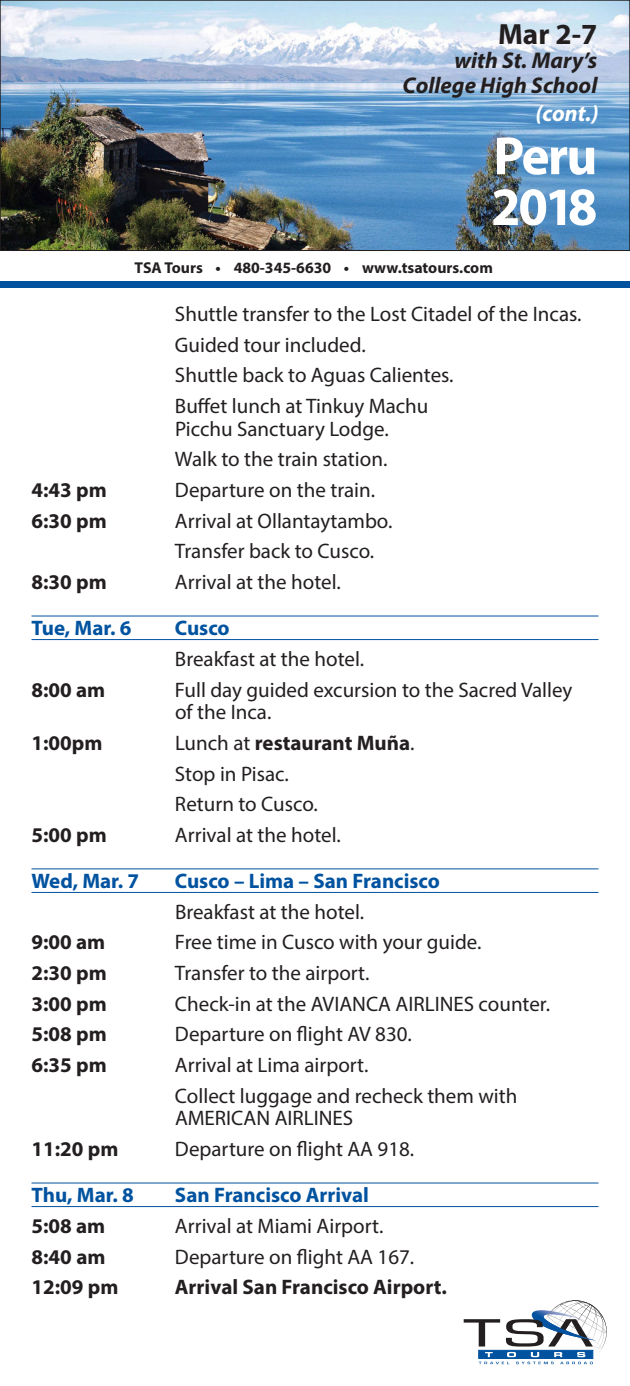
<style>
.page{position:relative;width:630px;height:1386px;background:#fff}
.page>*{position:absolute;margin:0;border:0;box-sizing:border-box;transform-origin:0 0}
.t1{font:700 54.25px/50.8px "Myriad Pro";letter-spacing:-.045em;color:#fff}
.t2{font:700 29.22px "Myriad Pro";color:#231f20}
.t3{font:italic 700 22.75px/24.5px "Myriad Pro";color:#231f20;text-align:right}
.t4{font:italic 700 22.75px "Myriad Pro";color:#fff}
.BODY{font:21px/22.8px "Myriad Pro";color:#231f20}
.BODY-2{font:700 21px "Myriad Pro";color:#231f20}
.DAY_LOCATION{font:700 21px "Myriad Pro";color:#0153a0}
.t5{font:700 15.75px "Myriad Pro";color:#231f20}
.s1{font-weight:400}
</style>
<div class="page">
<img style="left:2px;top:2px;width:626px;height:247px">
<div style="left:0;top:0;width:630px;height:251px;border:1px solid #231f20"></div>
<div style="left:0;top:281px;width:630px;height:7px;background:#0153a0"></div>
<svg style="left:464px;top:1300px;width:143px;height:64px"></svg>
<hr style="left:32px;top:616px;width:566px;height:1px;background:#0153a0">
<hr style="left:32px;top:639px;width:566px;height:1px;background:#0153a0">
<hr style="left:32px;top:868px;width:566px;height:1px;background:#0153a0">
<hr style="left:32px;top:892px;width:566px;height:1px;background:#0153a0">
<hr style="left:32px;top:1183px;width:566px;height:1px;background:#0153a0">
<hr style="left:32px;top:1206px;width:566px;height:1px;background:#0153a0">
<h2 class="t2" style="left:498px;top:15px;width:101px">Mar 2-7</h2>
<p class="t3" style="left:403px;top:48px;width:196px">with St. Mary’s<br>College High School</p>
<p class="t4" style="left:535px;top:99px;width:65px">(cont.)</p>
<h1 class="t1" style="left:491px;top:129px;width:108px">Peru<br>2018</h1>
<p class="t5" style="left:135px;top:257px;width:360px">TSA Tours • 480-345-6630 • www.tsatours.com</p>
<p class="BODY" style="left:175px;top:302px;width:408px">Shuttle transfer to the Lost Citadel of the Incas.</p>
<p class="BODY" style="left:175px;top:333px;width:192px">Guided tour included.</p>
<p class="BODY" style="left:175px;top:364px;width:280px">Shuttle back to Aguas Calientes.</p>
<p class="BODY" style="left:175px;top:394px;width:255px">Buffet lunch at Tinkuy Machu<br>Picchu Sanctuary Lodge.</p>
<p class="BODY" style="left:175px;top:448px;width:214px">Walk to the train station.</p>
<p class="BODY-2" style="left:32px;top:476px;width:77px">4:43 pm</p>
<p class="BODY" style="left:175px;top:478px;width:202px">Departure on the train.</p>
<p class="BODY-2" style="left:32px;top:507px;width:77px">6:30 pm</p>
<p class="BODY" style="left:175px;top:509px;width:219px">Arrival at Ollantaytambo.</p>
<p class="BODY" style="left:175px;top:540px;width:201px">Transfer back to Cusco.</p>
<p class="BODY-2" style="left:32px;top:568px;width:77px">8:30 pm</p>
<p class="BODY" style="left:175px;top:570px;width:167px">Arrival at the hotel.</p>
<p class="DAY_LOCATION" style="left:32px;top:615px;width:101px">Tue, Mar. 6</p>
<p class="DAY_LOCATION" style="left:175px;top:615px;width:56px">Cusco</p>
<p class="BODY" style="left:175px;top:647px;width:191px">Breakfast at the hotel.</p>
<p class="BODY-2" style="left:32px;top:676px;width:75px">8:00 am</p>
<p class="BODY" style="left:175px;top:678px;width:399px">Full day guided excursion to the Sacred Valley of the Inca.</p>
<p class="BODY-2" style="left:32px;top:729px;width:73px">1:00pm</p>
<p class="BODY-2" style="left:175px;top:729px;width:241px"><span class="s1">Lunch at</span> restaurant Muña<span class="s1">.</span></p>
<p class="BODY" style="left:175px;top:762px;width:115px">Stop in Pisac.</p>
<p class="BODY" style="left:175px;top:792px;width:144px">Return to Cusco.</p>
<p class="BODY-2" style="left:32px;top:821px;width:77px">5:00 pm</p>
<p class="BODY" style="left:175px;top:823px;width:167px">Arrival at the hotel.</p>
<p class="DAY_LOCATION" style="left:32px;top:867px;width:109px">Wed, Mar. 7</p>
<p class="DAY_LOCATION" style="left:175px;top:867px;width:267px">Cusco – Lima – San Francisco</p>
<p class="BODY" style="left:175px;top:900px;width:191px">Breakfast at the hotel.</p>
<p class="BODY-2" style="left:32px;top:929px;width:75px">9:00 am</p>
<p class="BODY" style="left:175px;top:931px;width:308px">Free time in Cusco with your guide.</p>
<p class="BODY-2" style="left:32px;top:959px;width:77px">2:30 pm</p>
<p class="BODY" style="left:175px;top:961px;width:196px">Transfer to the airport.</p>
<p class="BODY-2" style="left:32px;top:990px;width:77px">3:00 pm</p>
<p class="BODY" style="left:175px;top:992px;width:377px">Check-in at the AVIANCA AIRLINES counter.</p>
<p class="BODY-2" style="left:32px;top:1021px;width:77px">5:08 pm</p>
<p class="BODY" style="left:175px;top:1023px;width:239px">Departure on flight AV 830.</p>
<p class="BODY-2" style="left:32px;top:1051px;width:77px">6:35 pm</p>
<p class="BODY" style="left:175px;top:1053px;width:195px">Arrival at Lima airport.</p>
<p class="BODY" style="left:175px;top:1084px;width:344px">Collect luggage and recheck them with<br>AMERICAN AIRLINES</p>
<p class="BODY-2" style="left:32px;top:1135px;width:88px">11:20 pm</p>
<p class="BODY" style="left:175px;top:1137px;width:241px">Departure on flight AA 918.</p>
<p class="DAY_LOCATION" style="left:32px;top:1182px;width:104px">Thu, Mar. 8</p>
<p class="DAY_LOCATION" style="left:175px;top:1182px;width:196px">San Francisco Arrival</p>
<p class="BODY-2" style="left:32px;top:1212px;width:75px">5:08 am</p>
<p class="BODY" style="left:175px;top:1214px;width:210px">Arrival at Miami Airport.</p>
<p class="BODY-2" style="left:32px;top:1243px;width:76px">8:40 am</p>
<p class="BODY" style="left:175px;top:1245px;width:241px">Departure on flight AA 167.</p>
<p class="BODY-2" style="left:32px;top:1273px;width:88px">12:09 pm</p>
<p class="BODY-2" style="left:175px;top:1273px;width:273px">Arrival San Francisco Airport.</p>
</div>
